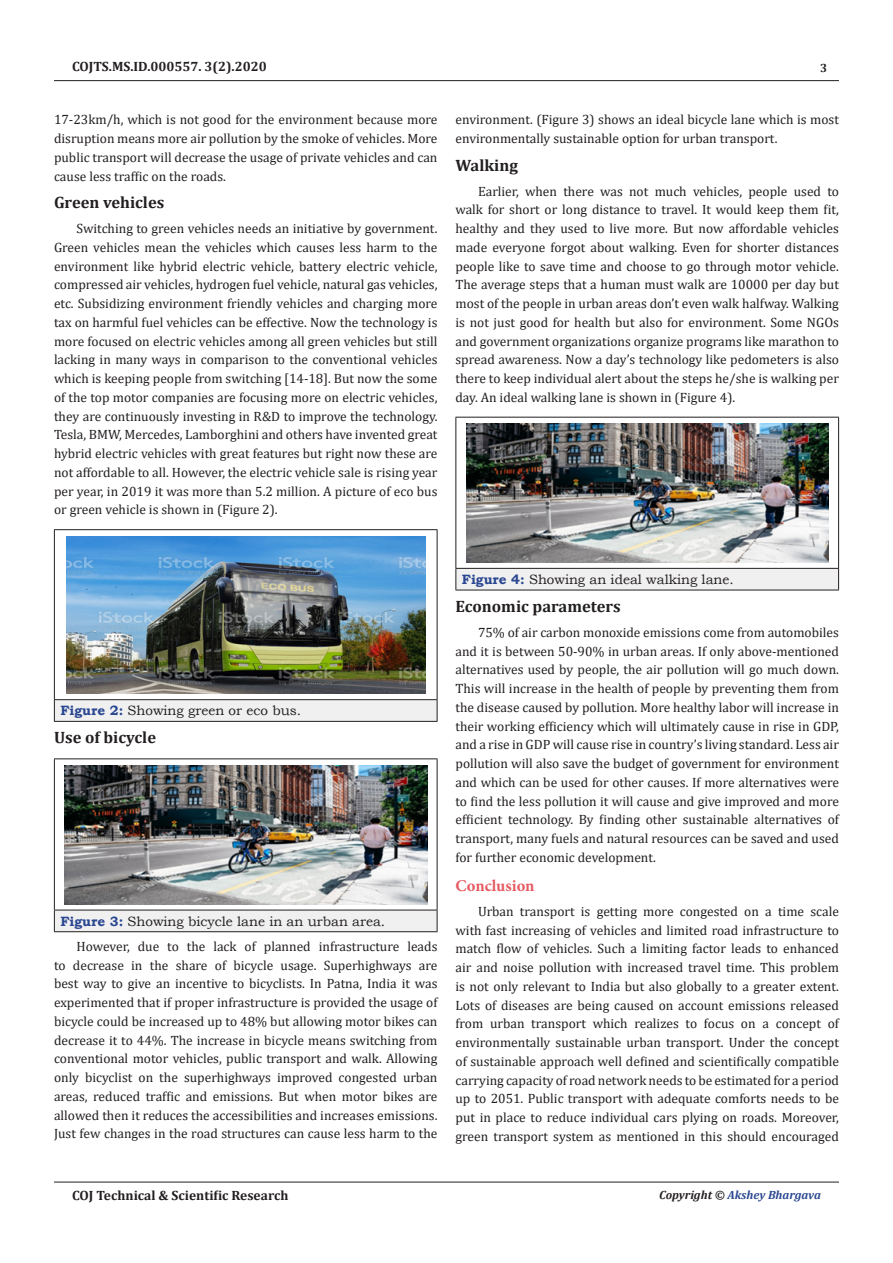
<style>
.page{position:relative;width:893px;height:1263px;background:#fff}
.page>*{position:absolute;margin:0;border:0;box-sizing:border-box;transform-origin:0 0}
.t1{font:700 16.5px "Cambria";color:#231f20}
.t2{font:700 16.5px "Minion Pro";color:#e65960}
.t3{font:13.5px/18.8px "Cambria";color:#231f20;text-align:justify}
.t4{font:13.5px "Bookman Old Style";color:#231f20}
.t5{font:700 13.5px "Cambria";color:#231f20}
.t6{font:italic 700 12px "Cambria";color:#2a4791}
.t7{font:700 12px "Cambria";color:#231f20}
.s1{font-weight:700;color:#2a4791}
.s2{color:#231f20}
</style>
<div class="page">
<hr style="left:54px;top:80px;width:785px;height:1px;background:#231f20">
<hr style="left:54px;top:1182px;width:785px;height:1px;background:#231f20">
<div style="left:54px;top:700px;width:383px;height:21px;background:#f0f0f0"></div>
<hr style="left:54px;top:529px;width:383px;height:1px;background:#231f20">
<hr style="left:54px;top:530px;width:1px;height:169px;background:#231f20">
<hr style="left:437px;top:530px;width:1px;height:169px;background:#231f20">
<hr style="left:54px;top:699px;width:383px;height:1px;background:#231f20">
<svg style="left:54px;top:700px;width:1px;height:21px"></svg>
<svg style="left:437px;top:700px;width:1px;height:21px"></svg>
<hr style="left:54px;top:721px;width:383px;height:1px;background:#231f20">
<img style="left:67px;top:536px;width:358px;height:158px">
<div style="left:54px;top:910px;width:383px;height:22px;background:#f0f0f0"></div>
<hr style="left:54px;top:758px;width:383px;height:1px;background:#231f20">
<hr style="left:54px;top:759px;width:1px;height:151px;background:#231f20">
<hr style="left:437px;top:759px;width:1px;height:151px;background:#231f20">
<hr style="left:54px;top:910px;width:383px;height:1px;background:#231f20">
<svg style="left:54px;top:910px;width:1px;height:21px"></svg>
<svg style="left:437px;top:910px;width:1px;height:21px"></svg>
<hr style="left:54px;top:931px;width:383px;height:1px;background:#231f20">
<img style="left:65px;top:766px;width:362px;height:138px">
<div style="left:456px;top:568px;width:383px;height:22px;background:#f0f0f0"></div>
<hr style="left:455px;top:417px;width:384px;height:1px;background:#231f20">
<hr style="left:455px;top:417px;width:1px;height:151px;background:#231f20">
<hr style="left:838px;top:417px;width:1px;height:151px;background:#231f20">
<hr style="left:455px;top:568px;width:384px;height:1px;background:#231f20">
<svg style="left:455px;top:569px;width:1px;height:21px"></svg>
<svg style="left:838px;top:569px;width:1px;height:21px"></svg>
<hr style="left:455px;top:590px;width:384px;height:1px;background:#231f20">
<img style="left:466px;top:424px;width:363px;height:138px">
<p class="t5" style="left:72px;top:57px;width:196px">COJTS.MS.ID.000557. 3(2).2020</p>
<p class="t3" style="left:54px;top:110px;width:385px">17-23km/h, which is not good for the environment because more disruption means more air pollution by the smoke of vehicles. More public transport will decrease the usage of private vehicles and can cause less traffic on the roads.</p>
<p class="t1" style="left:54px;top:191px;width:112px">Green vehicles</p>
<p class="t3" style="left:54px;top:219px;width:385px;text-indent:22px">Switching to green vehicles needs an initiative by government.<br>Green vehicles mean the vehicles which causes less harm to the environment like hybrid electric vehicle, battery electric vehicle, compressed air vehicles, hydrogen fuel vehicle, natural gas vehicles, etc. Subsidizing environment friendly vehicles and charging more tax on harmful fuel vehicles can be effective. Now the technology is more focused on electric vehicles among all green vehicles but still lacking in many ways in comparison to the conventional vehicles which is keeping people from switching [14-18]. But now the some of the top motor companies are focusing more on electric vehicles, they are continuously investing in R&amp;D to improve the technology.<br>Tesla, BMW, Mercedes, Lamborghini and others have invented great hybrid electric vehicles with great features but right now these are not affordable to all. However, the electric vehicle sale is rising year per year, in 2019 it was more than 5.2 million. A picture of eco bus or green vehicle is shown in (Figure 2).</p>
<p class="t7" style="left:820px;top:60px;width:9px">3</p>
<p class="t3" style="left:455px;top:110px;width:385px">environment. (Figure 3) shows an ideal bicycle lane which is most environmentally sustainable option for urban transport.</p>
<p class="t1" style="left:455px;top:153px;width:64px">Walking</p>
<p class="t3" style="left:455px;top:181px;width:385px;text-indent:22px">Earlier, when there was not much vehicles, people used to walk for short or long distance to travel. It would keep them fit, healthy and they used to live more. But now affordable vehicles made everyone forgot about walking. Even for shorter distances people like to save time and choose to go through motor vehicle.<br>The average steps that a human must walk are 10000 per day but most of the people in urban areas don’t even walk halfway. Walking is not just good for health but also for environment. Some NGOs and government organizations organize programs like marathon to spread awareness. Now a day’s technology like pedometers is also there to keep individual alert about the steps he/she is walking per day. An ideal walking lane is shown in (Figure 4).</p>
<p class="t4" style="left:60px;top:702px;width:242px"><span class="s1">Figure 2:</span> Showing green or eco bus.</p>
<p class="t1" style="left:54px;top:726px;width:104px">Use of bicycle</p>
<p class="t4" style="left:60px;top:912px;width:326px"><span class="s1">Figure 3:</span> Showing bicycle lane in an urban area.</p>
<p class="t3" style="left:54px;top:937px;width:385px;text-indent:22px">However, due to the lack of planned infrastructure leads to decrease in the share of bicycle usage. Superhighways are best way to give an incentive to bicyclists. In Patna, India it was experimented that if proper infrastructure is provided the usage of bicycle could be increased up to 48% but allowing motor bikes can decrease it to 44%. The increase in bicycle means switching from conventional motor vehicles, public transport and walk. Allowing only bicyclist on the superhighways improved congested urban areas, reduced traffic and emissions. But when motor bikes are allowed then it reduces the accessibilities and increases emissions.<br>Just few changes in the road structures can cause less harm to the</p>
<p class="t4" style="left:462px;top:571px;width:273px"><span class="s1">Figure 4:</span> Showing an ideal walking lane.</p>
<p class="t1" style="left:455px;top:595px;width:167px">Economic parameters</p>
<p class="t3" style="left:455px;top:623px;width:385px;text-indent:22px">75% of air carbon monoxide emissions come from automobiles and it is between 50-90% in urban areas. If only above-mentioned alternatives used by people, the air pollution will go much down.<br>This will increase in the health of people by preventing them from the disease caused by pollution. More healthy labor will increase in their working efficiency which will ultimately cause in rise in GDP, and a rise in GDP will cause rise in country’s living standard. Less air pollution will also save the budget of government for environment and which can be used for other causes. If more alternatives were to find the less pollution it will cause and give improved and more efficient technology. By finding other sustainable alternatives of transport, many fuels and natural resources can be saved and used for further economic development.</p>
<p class="t2" style="left:455px;top:874px;width:81px">Conclusion</p>
<p class="t3" style="left:455px;top:902px;width:385px;text-indent:22px">Urban transport is getting more congested on a time scale with fast increasing of vehicles and limited road infrastructure to match flow of vehicles. Such a limiting factor leads to enhanced air and noise pollution with increased travel time. This problem is not only relevant to India but also globally to a greater extent.<br>Lots of diseases are being caused on account emissions released from urban transport which realizes to focus on a concept of environmentally sustainable urban transport. Under the concept of sustainable approach well defined and scientifically compatible carrying capacity of road network needs to be estimated for a period up to 2051. Public transport with adequate comforts needs to be put in place to reduce individual cars plying on roads. Moreover, green transport system as mentioned in this should encouraged</p>
<p class="t5" style="left:72px;top:1185px;width:218px">COJ Technical &amp; Scientific Research</p>
<p class="t6" style="left:659px;top:1186px;width:163px"><span class="s2">Copyright ©</span> Akshey Bhargava</p>
</div>
